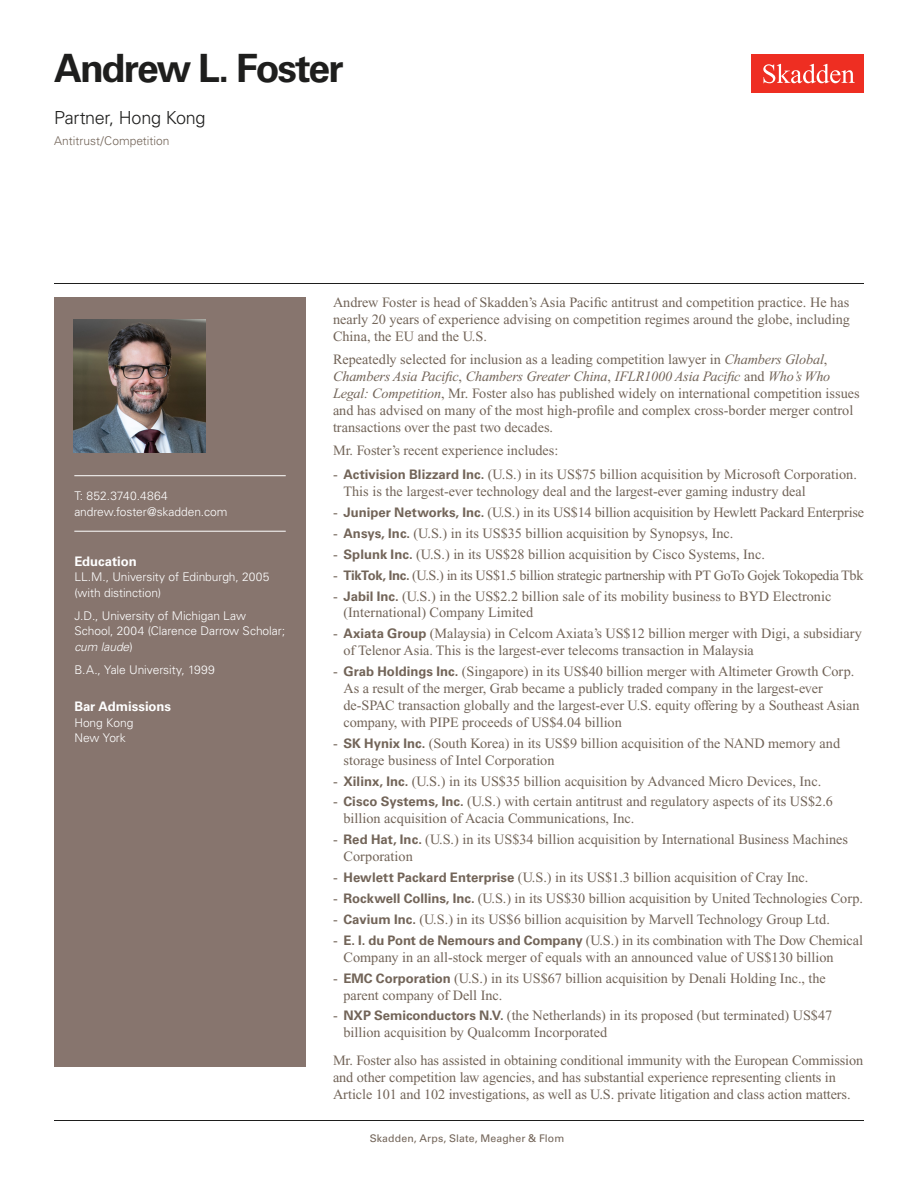
<style>
.page{position:relative;width:918px;height:1188px;background:#fff}
.page>*{position:absolute;margin:0;border:0;box-sizing:border-box;transform-origin:0 0}
.Name{font:700 39px "Univers LT Std";letter-spacing:-.05em;color:#1e1e1d}
.Title_and_Office{font:300 18px "Univers LT Std";letter-spacing:-.02em;color:#1e1e1d}
.Main_Body_Bulleted{font:14.25px/16.8px "Times New Roman PS Std";color:#726458}
.Main_Body{font:14.25px/16.8px "Times New Roman PS Std";color:#726458}
.Main_Body_Bulleted-2{font:14.25px "Times New Roman PS Std";letter-spacing:-.03em;color:#726458}
.Bar_Admission_Education{font:700 13.2px "Univers LT Std";letter-spacing:-.005em;color:#fff}
.Sidebar_text{font:300 12px/15.8px "Univers LT Std";letter-spacing:-.005em;color:#fff}
.Email{font:300 12px "Univers LT Std";letter-spacing:-.005em;color:#fff}
.Practice{font:300 12px "Univers LT Std";color:#726458}
.Phone_Number{font:300 12px "Univers LT Std";letter-spacing:.025em;color:#fff}
.Sidebar_text_no_paragraph_spacing{font:300 12px "Univers LT Std";letter-spacing:-.005em;color:#fff}
.Folio{font:10.5px "Univers LT Std";letter-spacing:.01em;color:#726458}
.s1{font-style:italic}
.s2{font-family:"Univers LT Std";font-weight:700;font-size:13.2px}
.s3{font-weight:700;color:#fff}
</style>
<div class="page">
<div style="left:752px;top:54px;width:112px;height:39px;background:#ee2e22"></div>
<svg style="left:763px;top:64px;width:92px;height:19px"></svg>
<div style="left:54px;top:297px;width:252px;height:769px;background:#87756e"></div>
<hr style="left:74px;top:475px;width:212px;height:1px;background:#fff">
<hr style="left:74px;top:531px;width:212px;height:1px;background:#fff">
<img style="left:73px;top:320px;width:133px;height:132px">
<hr style="left:54px;top:1120px;width:810px;height:1px;background:#1e1e1d">
<hr style="left:54px;top:283px;width:810px;height:1px;background:#1e1e1d">
<h1 class="Name" style="left:54px;top:46px;width:291px">Andrew L. Foster</h1>
<h2 class="Title_and_Office" style="left:54px;top:107px;width:153px">Partner, Hong Kong</h2>
<h3 class="Practice" style="left:54px;top:134px;width:117px">Antitrust/Competition</h3>
<p class="Phone_Number" style="left:74px;top:489px;width:95px">T: 852.3740.4864</p>
<p class="Email" style="left:74px;top:504px;width:155px">andrew.foster@skadden.com</p>
<p class="Bar_Admission_Education" style="left:74px;top:553px;width:64px">Education</p>
<p class="Sidebar_text" style="left:74px;top:569px;width:197px">LL.M., University of Edinburgh, 2005 (with distinction)</p>
<p class="Sidebar_text" style="left:74px;top:608px;width:212px">J.D., University of Michigan Law<br>School, 2004 (Clarence Darrow Scholar; <span class="s1">cum laude</span>)</p>
<p class="Sidebar_text" style="left:74px;top:662px;width:142px">B.A., Yale University, 1999</p>
<p class="Bar_Admission_Education" style="left:74px;top:698px;width:98px">Bar Admissions</p>
<p class="Sidebar_text_no_paragraph_spacing" style="left:74px;top:715px;width:61px">Hong Kong</p>
<p class="Sidebar_text_no_paragraph_spacing" style="left:74px;top:731px;width:53px">New York</p>
<p class="Main_Body" style="left:333px;top:294px;width:518px;text-align:justify">Andrew Foster is head of Skadden’s Asia Pacific antitrust and competition practice. He has nearly 20 years of experience advising on competition regimes around the globe, including China, the EU and the U.S.</p>
<p class="Main_Body" style="left:333px;top:351px;width:528px">Repeatedly selected for inclusion as a leading competition lawyer in <span class="s1">Chambers Global</span>, <span class="s1">Chambers Asia Pacific</span>, <span class="s1">Chambers Greater China</span>, <span class="s1">IFLR1000 Asia Pacific</span> and <span class="s1">Who’s Who Legal: Competition</span>, Mr. Foster also has published widely on international competition issues and has advised on many of the most high-profile and complex cross-border merger control transactions over the past two decades.</p>
<p class="Main_Body" style="left:333px;top:442px;width:227px">Mr. Foster’s recent experience includes:</p>
<p class="Main_Body_Bulleted" style="left:344px;top:466px;width:515px;text-indent:-10px">- <span class="s2">Activision Blizzard Inc.</span> (U.S.) in its US$75 billion acquisition by Microsoft Corporation.<br>This is the largest-ever technology deal and the largest-ever gaming industry deal</p>
<p class="Main_Body_Bulleted" style="left:333px;top:504px;width:533px">- <span class="s2">Juniper Networks, Inc.</span> (U.S.) in its US$14 billion acquisition by Hewlett Packard Enterprise</p>
<p class="Main_Body_Bulleted" style="left:333px;top:525px;width:402px">- <span class="s2">Ansys, Inc.</span> (U.S.) in its US$35 billion acquisition by Synopsys, Inc.</p>
<p class="Main_Body_Bulleted" style="left:333px;top:546px;width:433px">- <span class="s2">Splunk Inc.</span> (U.S.) in its US$28 billion acquisition by Cisco Systems, Inc.</p>
<p class="Main_Body_Bulleted-2" style="left:333px;top:567px;width:532px">- <span class="s2">TikTok, Inc.</span> (U.S.) in its US$1.5 billion strategic partnership with PT GoTo Gojek Tokopedia Tbk</p>
<p class="Main_Body_Bulleted" style="left:344px;top:587px;width:489px;text-indent:-10px">- <span class="s2">Jabil Inc.</span> (U.S.) in the US$2.2 billion sale of its mobility business to BYD Electronic (International) Company Limited</p>
<p class="Main_Body_Bulleted" style="left:344px;top:625px;width:520px;text-indent:-10px">- <span class="s2">Axiata Group</span> (Malaysia) in Celcom Axiata’s US$12 billion merger with Digi, a subsidiary of Telenor Asia. This is the largest-ever telecoms transaction in Malaysia</p>
<p class="Main_Body_Bulleted" style="left:344px;top:663px;width:518px;text-indent:-10px">- <span class="s2">Grab Holdings Inc.</span> (Singapore) in its US$40 billion merger with Altimeter Growth Corp.<br>As a result of the merger, Grab became a publicly traded company in the largest-ever de-SPAC transaction globally and the largest-ever U.S. equity offering by a Southeast Asian company, with PIPE proceeds of US$4.04 billion</p>
<p class="Main_Body_Bulleted" style="left:344px;top:735px;width:498px;text-indent:-10px">- <span class="s2">SK Hynix Inc.</span> (South Korea) in its US$9 billion acquisition of the NAND memory and storage business of Intel Corporation</p>
<p class="Main_Body_Bulleted" style="left:333px;top:772px;width:490px">- <span class="s2">Xilinx, Inc.</span> (U.S.) in its US$35 billion acquisition by Advanced Micro Devices, Inc.</p>
<p class="Main_Body_Bulleted" style="left:344px;top:793px;width:491px;text-indent:-10px">- <span class="s2">Cisco Systems, Inc.</span> (U.S.) with certain antitrust and regulatory aspects of its US$2.6 billion acquisition of Acacia Communications, Inc.</p>
<p class="Main_Body_Bulleted" style="left:344px;top:831px;width:506px;text-indent:-10px">- <span class="s2">Red Hat, Inc.</span> (U.S.) in its US$34 billion acquisition by International Business Machines<br>Corporation</p>
<p class="Main_Body_Bulleted" style="left:333px;top:869px;width:477px">- <span class="s2">Hewlett Packard Enterprise</span> (U.S.) in its US$1.3 billion acquisition of Cray Inc.</p>
<p class="Main_Body_Bulleted" style="left:333px;top:890px;width:532px">- <span class="s2">Rockwell Collins, Inc.</span> (U.S.) in its US$30 billion acquisition by United Technologies Corp.</p>
<p class="Main_Body_Bulleted" style="left:333px;top:911px;width:498px">- <span class="s2">Cavium Inc.</span> (U.S.) in its US$6 billion acquisition by Marvell Technology Group Ltd.</p>
<p class="Main_Body_Bulleted" style="left:344px;top:932px;width:521px;text-indent:-10px">- <span class="s2">E. I. du Pont de Nemours and Company</span> (U.S.) in its combination with The Dow Chemical<br>Company in an all-stock merger of equals with an announced value of US$130 billion</p>
<p class="Main_Body_Bulleted" style="left:344px;top:970px;width:484px;text-indent:-10px">- <span class="s2">EMC Corporation</span> (U.S.) in its US$67 billion acquisition by Denali Holding Inc., the parent company of Dell Inc.</p>
<p class="Main_Body_Bulleted" style="left:344px;top:1007px;width:490px;text-indent:-10px">- <span class="s2">NXP Semiconductors N.V.</span> (the Netherlands) in its proposed (but terminated) US$47 billion acquisition by Qualcomm Incorporated</p>
<p class="Main_Body" style="left:333px;top:1052px;width:532px">Mr. Foster also has assisted in obtaining conditional immunity with the European Commission and other competition law agencies, and has substantial experience representing clients in<br>Article 101 and 102 investigations, as well as U.S. private litigation and class action matters.</p>
<p class="Folio" style="left:354px;top:1132px;width:212px"><span class="s3">1</span> Skadden, Arps, Slate, Meagher &amp; Flom</p>
</div>
